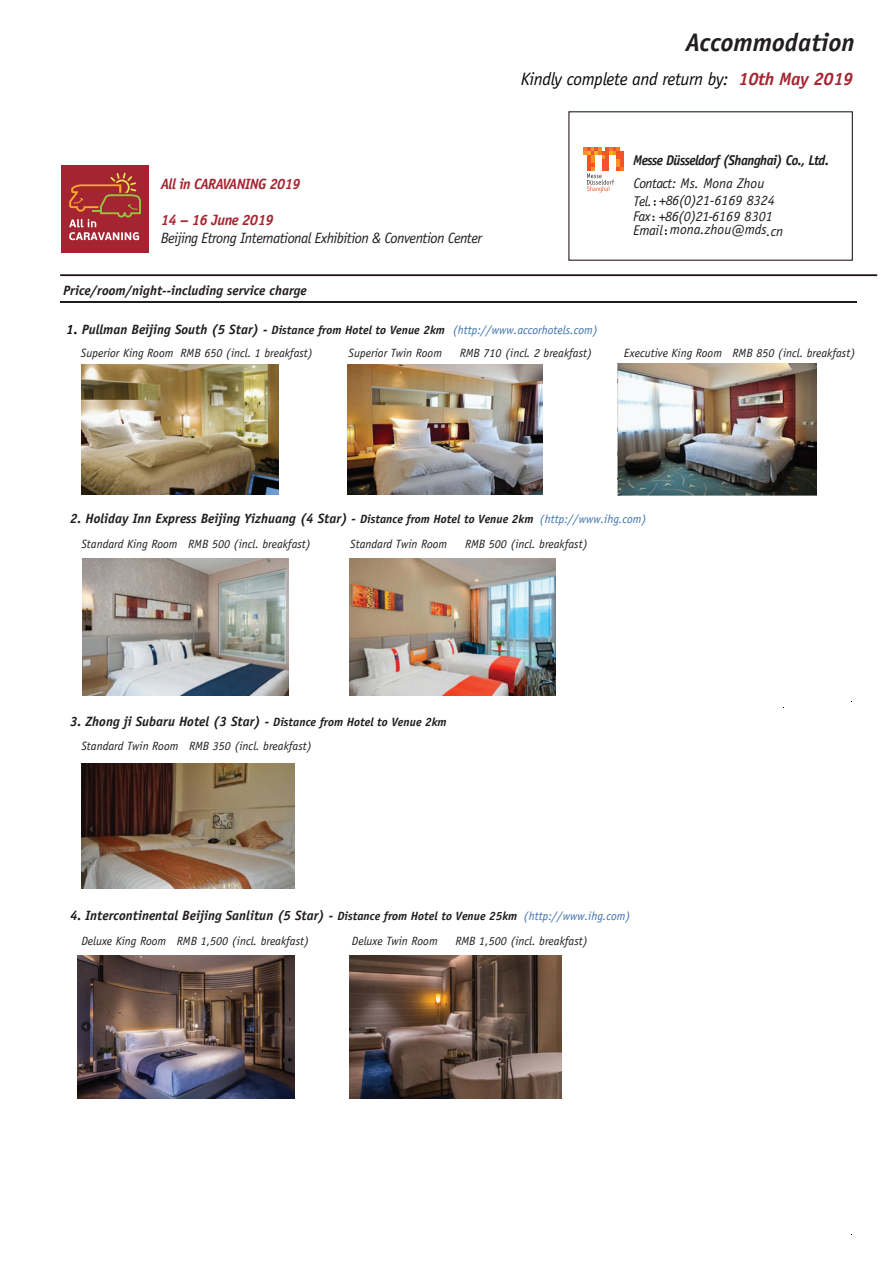
<style>
.page{position:relative;width:893px;height:1263px;background:#fff}
.page>*{position:absolute;margin:0;border:0;box-sizing:border-box;transform-origin:0 0}
.t1{font:italic 700 25.5px "Officina Sans Std";color:#231f20}
.t2{font:italic 18px "Officina Sans Std";letter-spacing:-.02em;color:#080a09}
.t3{font:italic 15px "Officina Sans Std";letter-spacing:-.035em;color:#211e1e}
.t4{font:italic 700 15px "Officina Sans Std";letter-spacing:-.035em;color:#a52531}
.t5{font:italic 14.1px/17.1px "Officina Sans Std";color:#1f1b1c}
.t6{font:italic 700 14.1px "Officina Sans Std";letter-spacing:-.04em;color:#1f1b1c;scale:.95 1}
.t7{font:italic 700 13.5px "Officina Sans Std";color:#201c1d}
.t8{font:italic 12px "Officina Sans Std";color:#201c1d}
.t9{font:italic 12px "Officina Sans Std";color:#3c71ac}
.s1{font-weight:700;color:#a52531}
.s2{color:#1f1d1e}
.s3{font-weight:700;font-size:13.5px;color:#050504}
.s4{font-weight:700;font-size:13.5px;color:#201c1d}
.s5{font-weight:700;color:#201c1d}
.s6{font-size:12px}
.s7{font-weight:400;font-size:12px;color:#3c71ac}
</style>
<div class="page">
<hr style="left:60px;top:274px;width:817px;height:2px;background:#201412">
<svg style="left:583px;top:147px;width:41px;height:45px"></svg>
<hr style="left:60px;top:301px;width:797px;height:1px;background:#1f1c1d">
<div style="left:62px;top:165px;width:87px;height:87px;background:#a52432"></div>
<svg style="left:69px;top:173px;width:72px;height:67px"></svg>
<img style="left:82px;top:365px;width:196px;height:129px">
<img style="left:347px;top:365px;width:196px;height:129px">
<img style="left:617px;top:363px;width:200px;height:132px">
<img style="left:82px;top:559px;width:206px;height:137px">
<img style="left:349px;top:559px;width:207px;height:137px">
<img style="left:82px;top:764px;width:212px;height:125px">
<img style="left:349px;top:956px;width:213px;height:142px">
<img style="left:78px;top:956px;width:216px;height:142px">
<p class="t4" style="left:161px;top:175px;width:141px">All in CARAVANING 2019</p>
<p class="t4" style="left:161px;top:210px;width:115px">14 – 16 June 2019</p>
<p class="t3" style="left:161px;top:229px;width:323px">Beijing Etrong International Exhibition &amp; Convention Center</p>
<p class="t7" style="left:63px;top:282px;width:245px">Price/room/night--including service charge</p>
<h1 class="t1" style="left:685px;top:27px;width:171px">Accommodation</h1>
<h2 class="t2" style="left:521px;top:68px;width:334px">Kindly complete and return by: <span class="s1">10th May 2019</span></h2>
<p class="t6" style="left:633px;top:151px;width:208px">Messe Düsseldorf (Shanghai) Co., Ltd.</p>
<p class="t5" style="left:633px;top:175px;width:143px">Contact: Ms. Mona Zhou<br>Tel. +86(0)<span class="s2">21-6169 8324</span></p>
<p class="t5" style="left:633px;top:209px;width:152px;line-height:13.8px">Fax +86(0)21-<span class="s2">6169 8301<br></span>Email mona.zhou@mds.cn</p>
<p class="t9" style="left:66px;top:322px;width:533px"><span class="s3">1.</span> <span class="s4">Pullman Beijing South (5 Star) -</span> <span class="s5">Distance from Hotel to Venue 2km</span> (http://www.accorhotels.com)</p>
<p class="t8" style="left:81px;top:346px;width:234px">Superior King Room RMB 650 (incl. 1 breakfast)</p>
<p class="t8" style="left:349px;top:346px;width:95px">Superior Twin Room</p>
<p class="t8" style="left:460px;top:346px;width:134px">RMB 710 (incl. 2 breakfast)</p>
<p class="t8" style="left:624px;top:346px;width:233px">Executive King Room RMB 850 (incl. breakfast)</p>
<p class="t7" style="left:70px;top:510px;width:578px">2. Holiday Inn Express Beijing Yizhuang (4 Star) - <span class="s6">Distance from Hotel to Venue 2km</span> <span class="s7">(http://www.ihg.com)</span></p>
<p class="t8" style="left:81px;top:537px;width:231px">Standard King Room RMB 500 (incl. breakfast)</p>
<p class="t8" style="left:350px;top:537px;width:99px">Standard Twin Room</p>
<p class="t8" style="left:465px;top:537px;width:124px">RMB 500 (incl. breakfast)</p>
<p class="t7" style="left:70px;top:713px;width:378px">3. Zhong ji Subaru Hotel (3 Star) - <span class="s6">Distance from Hotel to Venue 2km</span></p>
<p class="t8" style="left:81px;top:739px;width:232px">Standard Twin Room RMB 350 (incl. breakfast)</p>
<p class="t7" style="left:70px;top:908px;width:562px">4. Intercontinental Beijing Sanlitun (5 Star) - <span class="s6">Distance from Hotel to Venue 25km</span> <span class="s7">(http://www.ihg.com)</span></p>
<p class="t8" style="left:81px;top:934px;width:229px">Deluxe King Room RMB 1,500 (incl. breakfast)</p>
<p class="t8" style="left:352px;top:934px;width:87px">Deluxe Twin Room</p>
<p class="t8" style="left:455px;top:934px;width:134px">RMB 1,500 (incl. breakfast)</p>
</div>
